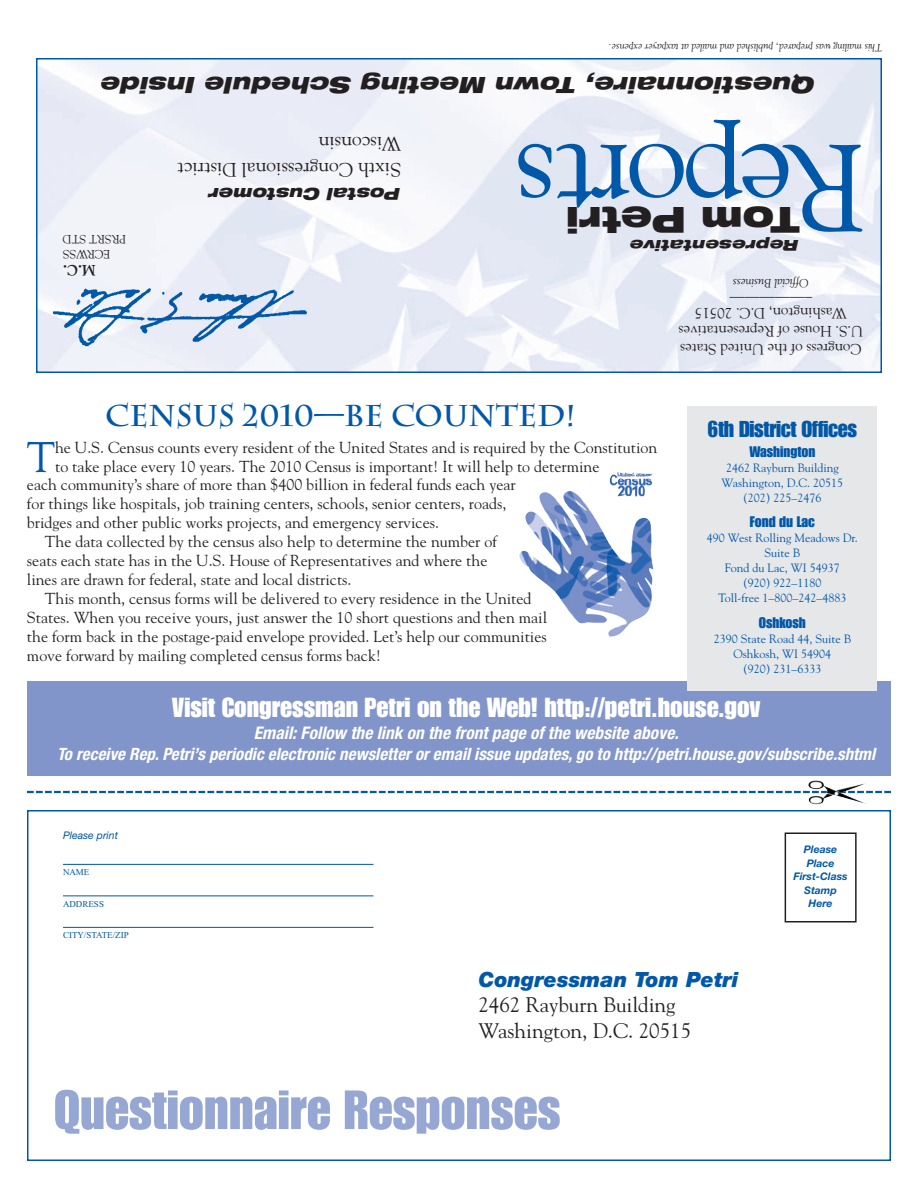
<style>
.page{position:relative;width:918px;height:1188px;background:#fff}
.page>*{position:absolute;margin:0;border:0;box-sizing:border-box;transform-origin:0 0}
.t1{font:123px "Goudy";letter-spacing:-.045em;color:#0157a8}
.t2{font:54px "Impact";color:#97a7d4}
.t3{font:42.75px "Goudy";color:#0157a8}
.t4{font:900 expanded 36px "Helvetica Neue";color:#231f20}
.t5{font:700 30px "Charlemagne Std";color:#0157a8}
.t6{font:27px "Impact";color:#fff}
.t7{font:italic 900 expanded 22.5px "Helvetica Neue";letter-spacing:.005em;color:#231f20}
.t8{font:22.5px "Impact";letter-spacing:-.015em;color:#0157a8}
.t9{font:21px/25.5px "Goudy";color:#231f20}
.t10{font:italic 900 21px "Helvetica Neue";color:#0157a8}
.t11{font:19.5px/25.5px "Goudy";color:#231f20}
.t12{font:italic 700 condensed 17.4px "Helvetica Neue";letter-spacing:.005em;color:#fff}
.t13{font:italic 700 condensed 16.95px "Helvetica Neue";letter-spacing:.005em;color:#fff}
.t14{font:italic 900 expanded 16.5px "Helvetica Neue";letter-spacing:.005em;color:#231f20}
.t15{font:15.9px "Goudy";color:#231f20}
.t16{font:15px/18px "Goudy";color:#231f20;text-align:center}
.t17{font:15px "Impact";color:#0157a8}
.t18{font:italic 900 expanded 15px "Helvetica Neue";letter-spacing:.005em;color:#231f20;scale:1.05 1}
.t19{font:700 15px "Goudy";color:#231f20}
.t20{font:12px/15px "Goudy";color:#0157a8;text-align:center}
.t21{font:italic 12px "Goudy";color:#231f20}
.t22{font:12px/14.4px "Goudy";color:#231f20;text-align:right}
.t23{font:italic 10.5px "Goudy";color:#231f20}
.t24{font:italic 700 10.5px/13.5px "Helvetica Neue";color:#0157a8;text-align:center}
.t25{font:italic 10.5px "Helvetica Neue";color:#0157a8}
.t26{font:9px "Times New Roman";color:#0157a8}
</style>
<div class="page">
<div style="left:27px;top:810px;width:864px;height:351px;border:2px solid #0157a8"></div>
<div style="left:27px;top:681px;width:864px;height:94px;background:#8295cb"></div>
<div style="left:36px;top:58px;width:846px;height:315px;border:2px solid #0157a8"></div>
<img style="left:50px;top:286px;width:257px;height:61px">
<div style="left:785px;top:832px;width:72px;height:90px;border:2px solid #231f20"></div>
<hr style="left:63px;top:864px;width:311px;height:1px;background:#0157a8">
<hr style="left:63px;top:896px;width:311px;height:1px;background:#0157a8">
<hr style="left:63px;top:927px;width:311px;height:1px;background:#0157a8">
<svg style="left:27px;top:791px;width:864px;height:2px"></svg>
<img style="left:808px;top:780px;width:58px;height:24px">
<div style="left:688px;top:406px;width:189px;height:285px;background:#e6e7e9"></div>
<img style="left:519px;top:472px;width:135px;height:165px">
<p class="t23" style="left:882px;top:54px;width:275px;rotate:-180deg">This mailing was prepared, published and mailed at taxpayer expense.</p>
<h3 class="t7" style="left:816px;top:94px;width:716px;rotate:-180deg">Questionnaire, Town Meeting Schedule Inside</h3>
<p class="t22" style="left:126px;top:261px;width:65px;rotate:-180deg">ECRWSS<br>PRSRT STD</p>
<p class="t19" style="left:95px;top:279px;width:34px;rotate:-180deg">M.C.</p>
<p class="t11" style="left:401px;top:182px;width:225px;rotate:-180deg">Sixth Congressional District<br>Wisconsin</p>
<p class="t14" style="left:401px;top:201px;width:193px;rotate:-180deg">Postal Customer</p>
<h1 class="t1" style="left:864px;top:260px;width:351px;rotate:-180deg">Reports</h1>
<p class="t18" style="left:800px;top:252px;width:162px;rotate:-180deg">Representative</p>
<h3 class="t4" style="left:800px;top:234px;width:235px;rotate:-180deg">Tom Petri</h3>
<p class="t21" style="left:809px;top:290px;width:77px;rotate:-180deg">Official Business</p>
<p class="t16" style="left:812px;top:313px;width:84px;rotate:-180deg">___________</p>
<p class="t16" style="left:863px;top:358px;width:186px;rotate:-180deg">Congress of the United States<br>U.S. House of Representatives<br>Washington, D.C. 20515</p>
<h3 class="t5" style="left:105px;top:398px;width:472px">CENSUS 2010—BE COUNTED!</h3>
<h3 class="t3" style="left:27px;top:432px;width:30px">T</h3>
<p class="t15" style="left:55px;top:438px;width:604px">he U.S. Census counts every resident of the United States and is required by the Constitution</p>
<p class="t15" style="left:55px;top:457px;width:546px">to take place every 10 years. The 2010 Census is important! It will help to determine</p>
<p class="t15" style="left:27px;top:476px;width:490px">each community’s share of more than $400 billion in federal funds each year</p>
<p class="t15" style="left:27px;top:495px;width:481px">for things like hospitals, job training centers, schools, senior centers, roads,</p>
<p class="t15" style="left:27px;top:514px;width:414px">bridges and other public works projects, and emergency services.</p>
<p class="t15" style="left:45px;top:532px;width:453px">The data collected by the census also help to determine the number of</p>
<p class="t15" style="left:27px;top:551px;width:462px">seats each state has in the U.S. House of Representatives and where the</p>
<p class="t15" style="left:27px;top:570px;width:326px">lines are drawn for federal, state and local districts.</p>
<p class="t15" style="left:45px;top:589px;width:488px">This month, census forms will be delivered to every residence in the United</p>
<p class="t15" style="left:27px;top:608px;width:522px">States. When you receive yours, just answer the 10 short questions and then mail</p>
<p class="t15" style="left:27px;top:627px;width:521px">the form back in the postage-paid envelope provided. Let’s help our communities</p>
<p class="t15" style="left:27px;top:646px;width:356px">move forward by mailing completed census forms back!</p>
<h3 class="t8" style="left:708px;top:421px;width:151px">6th District Offices</h3>
<p class="t17" style="left:749px;top:446px;width:68px">Washington</p>
<p class="t20" style="left:722px;top:460px;width:123px">2462 Rayburn Building<br>Washington, D.C. 20515 (202) 225–2476</p>
<p class="t17" style="left:750px;top:517px;width:67px">Fond du Lac</p>
<p class="t20" style="left:707px;top:531px;width:152px">490 West Rolling Meadows Dr.<br>Suite B<br>Fond du Lac, WI 54937<br>(920) 922–1180<br>Toll-free 1–800–242–4883</p>
<p class="t17" style="left:759px;top:617px;width:49px">Oshkosh</p>
<p class="t20" style="left:714px;top:631px;width:139px">2390 State Road 44, Suite B<br>Oshkosh, WI 54904<br>(920) 231–6333</p>
<h3 class="t6" style="left:172px;top:697px;width:590px">Visit Congressman Petri on the Web! http://petri.house.gov</h3>
<p class="t12" style="left:254px;top:727px;width:426px">Email: Follow the link on the front page of the website above.</p>
<p class="t13" style="left:57px;top:748px;width:820px">To receive Rep. Petri’s periodic electronic newsletter or email issue updates, go to http://petri.house.gov/subscribe.shtml</p>
<p class="t25" style="left:63px;top:832px;width:56px">Please print</p>
<p class="t26" style="left:63px;top:867px;width:28px">NAME</p>
<p class="t26" style="left:63px;top:898px;width:43px">ADDRESS</p>
<p class="t26" style="left:63px;top:930px;width:67px">CITY/STATE/ZIP</p>
<h3 class="t10" style="left:478px;top:972px;width:262px">Congressman Tom Petri</h3>
<h3 class="t9" style="left:478px;top:992px;width:214px">2462 Rayburn Building<br>Washington, D.C. 20515</h3>
<h2 class="t2" style="left:54px;top:1090px;width:508px">Questionnaire Responses</h2>
<p class="t24" style="left:794px;top:844px;width:56px">Please<br>Place<br>First-Class<br>Stamp<br>Here</p>
</div>
